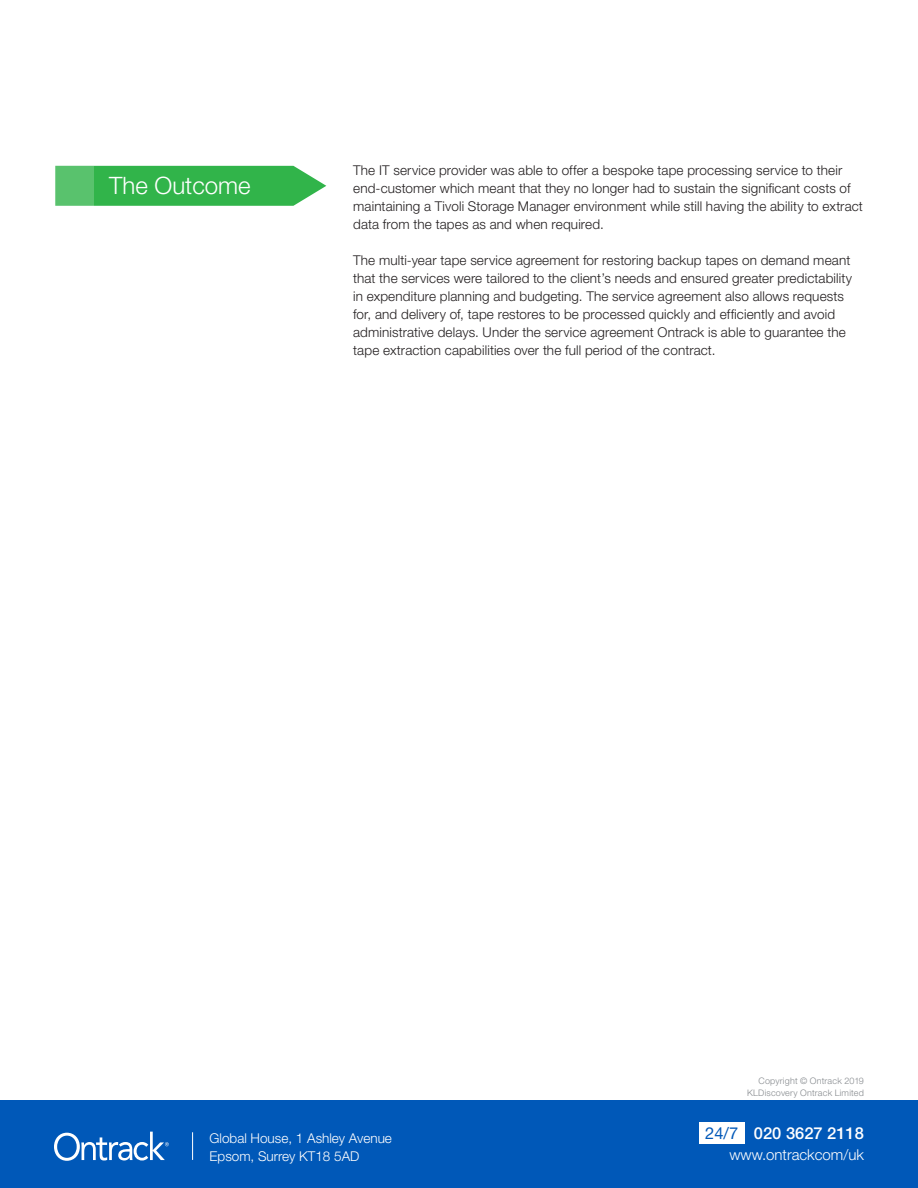
<style>
.page{position:relative;width:918px;height:1188px;background:#fff}
.page>*{position:absolute;margin:0;border:0;box-sizing:border-box;transform-origin:0 0}
.Subhead_1{font:300 24px "Helvetica Neue LT Std";color:#fff}
.t1{font:500 16.5px "Helvetica Neue LT Std";color:#fff}
.t2{font:300 15px "Helvetica Neue LT Std";color:#fff}
.Body{font:300 13.5px/18px "Helvetica Neue LT Std";letter-spacing:.01em;color:#231f20}
.t3{font:300 13.5px/18px "Helvetica Neue LT Std";color:#fff}
.t4{font:300 9px/12px "Helvetica Neue LT Std";letter-spacing:.025em;color:#868a8e;text-align:right}
.s1{font-weight:400;color:#0058b8}
</style>
<div class="page">
<div style="left:0;top:1100px;width:918px;height:88px;background:#0058b8"></div>
<svg style="left:192px;top:1132px;width:1px;height:28px"></svg>
<svg style="left:54px;top:1132px;width:115px;height:29px"></svg>
<div style="left:699px;top:1122px;width:46px;height:21px;background:#fff"></div>
<svg style="left:94px;top:166px;width:232px;height:40px;background:#3fb957"></svg>
<div style="left:55px;top:166px;width:39px;height:40px;background:#59c26d"></div>
<p class="Subhead_1" style="left:109px;top:171px;width:143px">The Outcome</p>
<p class="Body" style="left:353px;top:161px;width:511px">The IT service provider was able to offer a bespoke tape processing service to their end-customer which meant that they no longer had to sustain the significant costs of maintaining a Tivoli Storage Manager environment while still having the ability to extract data from the tapes as and when required.</p>
<p class="Body" style="left:353px;top:251px;width:500px">The multi-year tape service agreement for restoring backup tapes on demand meant that the services were tailored to the client’s needs and ensured greater predictability in expenditure planning and budgeting. The service agreement also allows requests for, and delivery of, tape restores to be processed quickly and efficiently and avoid administrative delays. Under the service agreement Ontrack is able to guarantee the tape extraction capabilities over the full period of the contract.</p>
<p class="t3" style="left:210px;top:1129px;width:184px">Global House, 1 Ashley Avenue<br>Epsom, Surrey KT18 5AD</p>
<p class="t4" style="left:747px;top:1075px;width:118px">Copyright © Ontrack 2019<br>KLDiscovery Ontrack Limited</p>
<p class="t1" style="left:705px;top:1123px;width:160px"><span class="s1">24/7</span> 020 3627 2118</p>
<p class="t2" style="left:730px;top:1145px;width:136px">www.ontrackcom/uk</p>
</div>
